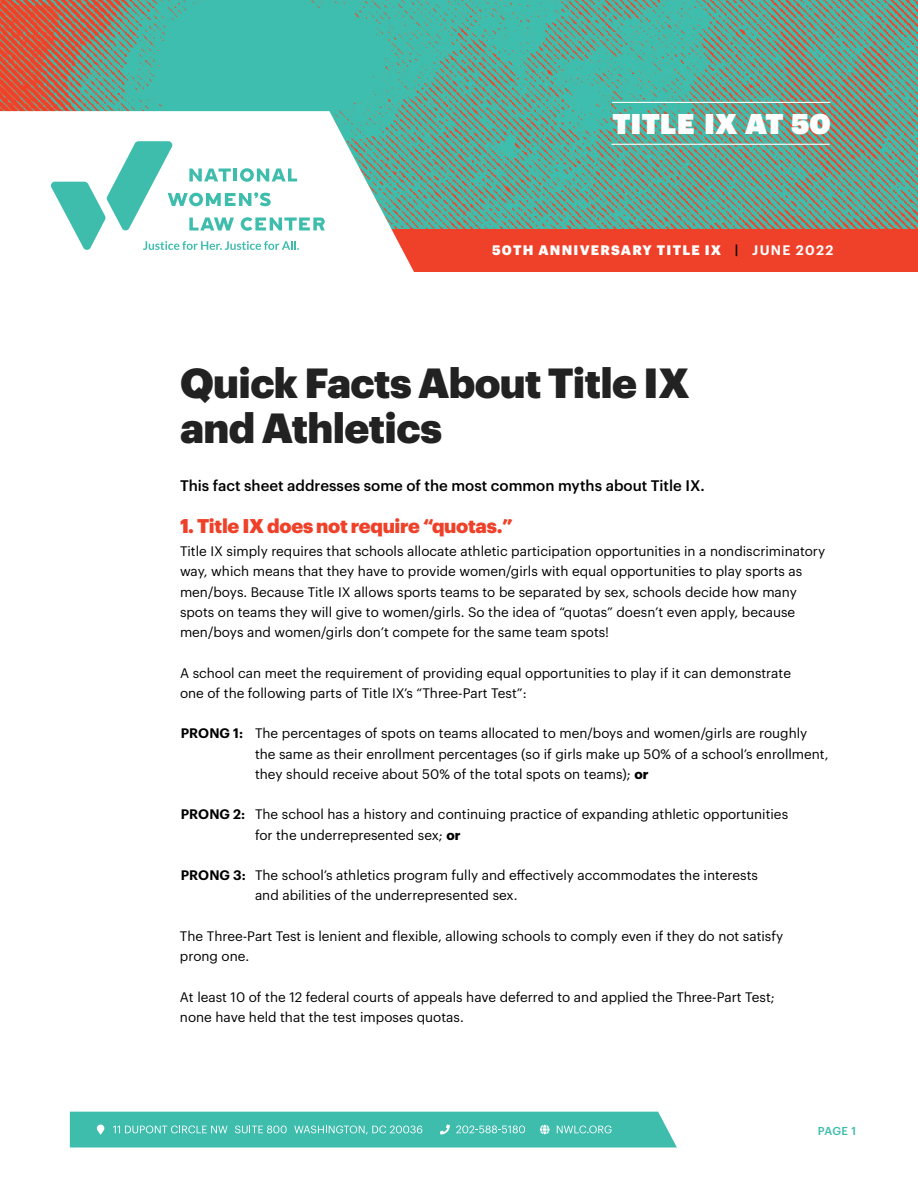
<style>
.page{position:relative;width:918px;height:1188px;background:#fff}
.page>*{position:absolute;margin:0;border:0;box-sizing:border-box;transform-origin:0 0}
.t1{font:900 41.25px/45px "Graphik";letter-spacing:-.015em;color:#222223}
.t2{font:28.05px "Graphik Super";letter-spacing:.005em;color:#fff}
.t3{font:900 19.5px "Graphik";letter-spacing:-.015em;color:#ef4129}
.t4{font:500 15px "Graphik";color:#000}
.t5{font:13.5px/20.2px "Graphik";color:#000}
.t6{font:900 13.5px "Graphik";letter-spacing:.09em;color:#fff}
.t7{font:500 11.25px "Graphik";color:#3ebdad}
.s1{font-weight:600;color:#000}
.s2{font-weight:600}
.s3{font-weight:700}
</style>
<div class="page">
<img style="left:0;top:0;width:918px;height:229px">
<div style="left:370px;top:229px;width:548px;height:42px;background:#ef4129"></div>
<svg style="left:0;top:111px;width:422px;height:161px"></svg>
<svg style="left:50px;top:141px;width:275px;height:110px"></svg>
<svg style="left:70px;top:1112px;width:607px;height:36px;background:#4dc2b3"></svg>
<hr style="left:612px;top:102px;width:218px;height:1px;background:#fff">
<hr style="left:611px;top:144px;width:219px;height:1px;background:#fff">
<h2 class="t2" style="left:612px;top:102px;width:220px">TITLE IX AT 50</h2>
<p class="t6" style="left:492px;top:242px;width:343px">50TH ANNIVERSARY TITLE IX <span class="s1">|</span> <span class="s2">JUNE 2022</span></p>
<h1 class="t1" style="left:180px;top:360px;width:511px">Quick Facts About Title IX and Athletics</h1>
<p class="t4" style="left:180px;top:474px;width:526px">This fact sheet addresses some of the most common myths about Title IX.</p>
<h3 class="t3" style="left:180px;top:514px;width:335px">1. Title IX does not require “quotas.”</h3>
<p class="t5" style="left:180px;top:540px;width:647px">Title IX simply requires that schools allocate athletic participation opportunities in a nondiscriminatory way, which means that they have to provide women/girls with equal opportunities to play sports as men/boys. Because Title IX allows sports teams to be separated by sex, schools decide how many spots on teams they will give to women/girls. So the idea of “quotas” doesn’t even apply, because men/boys and women/girls don’t compete for the same team spots!</p>
<p class="t5" style="left:180px;top:661px;width:613px">A school can meet the requirement of providing equal opportunities to play if it can demonstrate one of the following parts of Title IX’s “Three-Part Test”:</p>
<p class="t5" style="left:255px;top:722px;width:575px;text-indent:-74px"><span class="s2">PRONG 1:</span> The percentages of spots on teams allocated to men/boys and women/girls are roughly the same as their enrollment percentages (so if girls make up 50% of a school’s enrollment, they should receive about 50% of the total spots on teams); <span class="s3">or</span></p>
<p class="t5" style="left:255px;top:803px;width:535px;text-indent:-74px"><span class="s2">PRONG 2:</span> The school has a history and continuing practice of expanding athletic opportunities for the underrepresented sex; <span class="s3">or</span></p>
<p class="t5" style="left:255px;top:864px;width:504px;text-indent:-74px"><span class="s2">PRONG 3:</span> The school’s athletics program fully and effectively accommodates the interests and abilities of the underrepresented sex.</p>
<p class="t5" style="left:180px;top:925px;width:605px">The Three-Part Test is lenient and flexible, allowing schools to comply even if they do not satisfy prong one.</p>
<p class="t5" style="left:180px;top:985px;width:596px">At least 10 of the 12 federal courts of appeals have deferred to and applied the Three-Part Test; none have held that the test imposes quotas.</p>
<p class="t7" style="left:818px;top:1122px;width:40px">PAGE 1</p>
</div>
